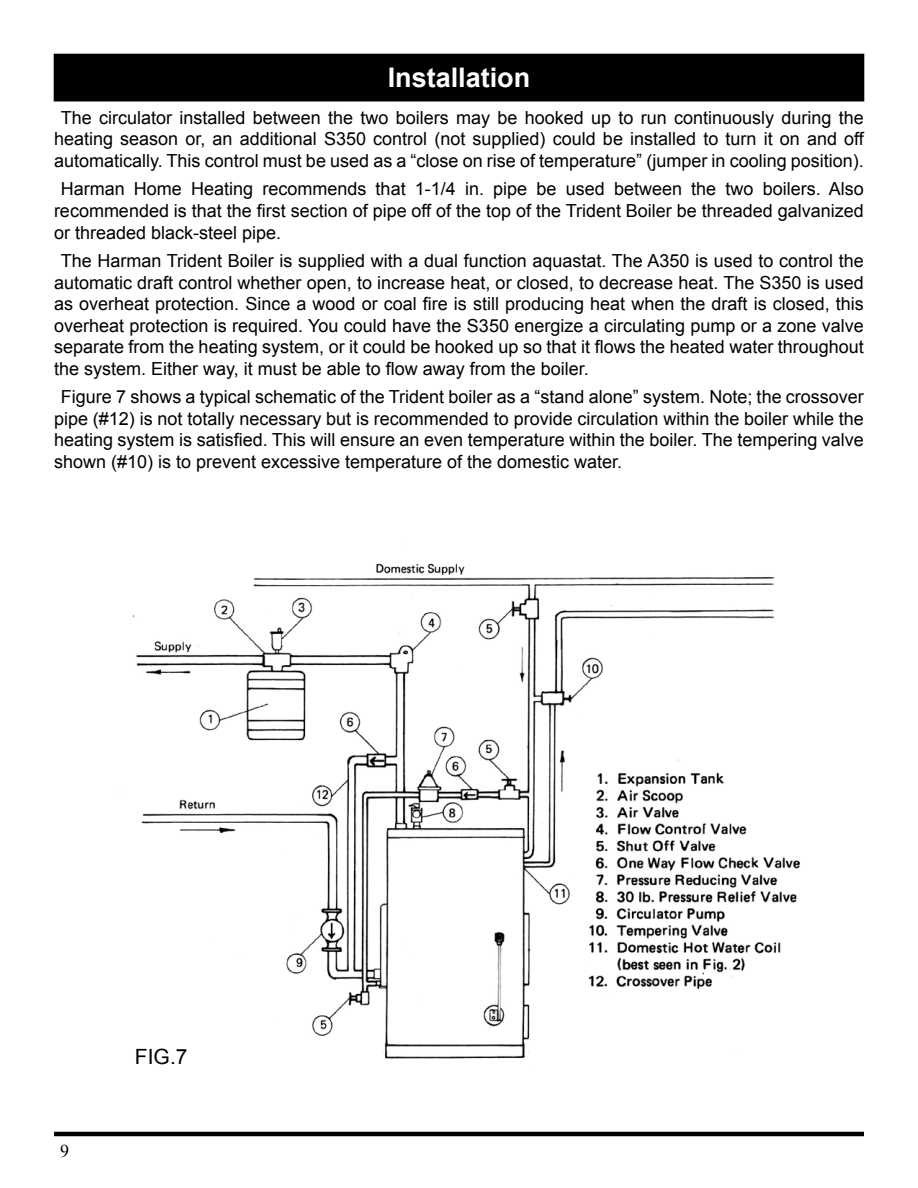
<style>
.page{position:relative;width:918px;height:1188px;background:#fff}
.page>*{position:absolute;margin:0;border:0;box-sizing:border-box;transform-origin:0 0}
.t1{font:700 27px "Arial";color:#fff}
.t2{font:21px "Arial";color:#000}
.t3{font:18px/21.6px "Arial";color:#000;text-align:justify}
.t4{font:18px "Times New Roman";color:#000}
</style>
<div class="page">
<hr style="left:54px;top:1132px;width:810px;height:4px;background:#000">
<div style="left:54px;top:54px;width:810px;height:47px;background:#000"></div>
<img style="left:120px;top:563px;width:681px;height:496px">
<h1 class="t1" style="left:388px;top:60px;width:144px">Installation</h1>
<p class="t3" style="left:54px;top:107px;width:811px;text-align:center">The circulator installed between the two boilers may be hooked up to run continuously during the heating season or, an additional S350 control (not supplied) could be installed to turn it on and off automatically. This control must be used as a “close on rise of temperature” (jumper in cooling position).</p>
<p class="t3" style="left:54px;top:178px;width:811px;text-indent:7px">Harman Home Heating recommends that 1-1/4 in. pipe be used between the two boilers. Also recommended is that the first section of pipe off of the top of the Trident Boiler be threaded galvanized or threaded black-steel pipe.</p>
<p class="t3" style="left:54px;top:250px;width:811px;text-indent:7px">The Harman Trident Boiler is supplied with a dual function aquastat. The A350 is used to control the automatic draft control whether open, to increase heat, or closed, to decrease heat. The S350 is used as overheat protection. Since a wood or coal fire is still producing heat when the draft is closed, this overheat protection is required. You could have the S350 energize a circulating pump or a zone valve separate from the heating system, or it could be hooked up so that it flows the heated water throughout the system. Either way, it must be able to flow away from the boiler.</p>
<p class="t3" style="left:54px;top:386px;width:811px;text-indent:7px">Figure 7 shows a typical schematic of the Trident boiler as a “stand alone” system. N ote; the crossover pipe (#12) is not totally necessary but is recommended to provide circulation within the boiler while the heating system is satisfied. This will ensure an even temperature within the boiler. The tempering valve shown (#10) is to prevent excessive temperature of the domestic water.</p>
<p class="t4" style="left:60px;top:1139px;width:10px">9</p>
<p class="t2" style="left:135px;top:1043px;width:54px">FIG.7</p>
</div>
